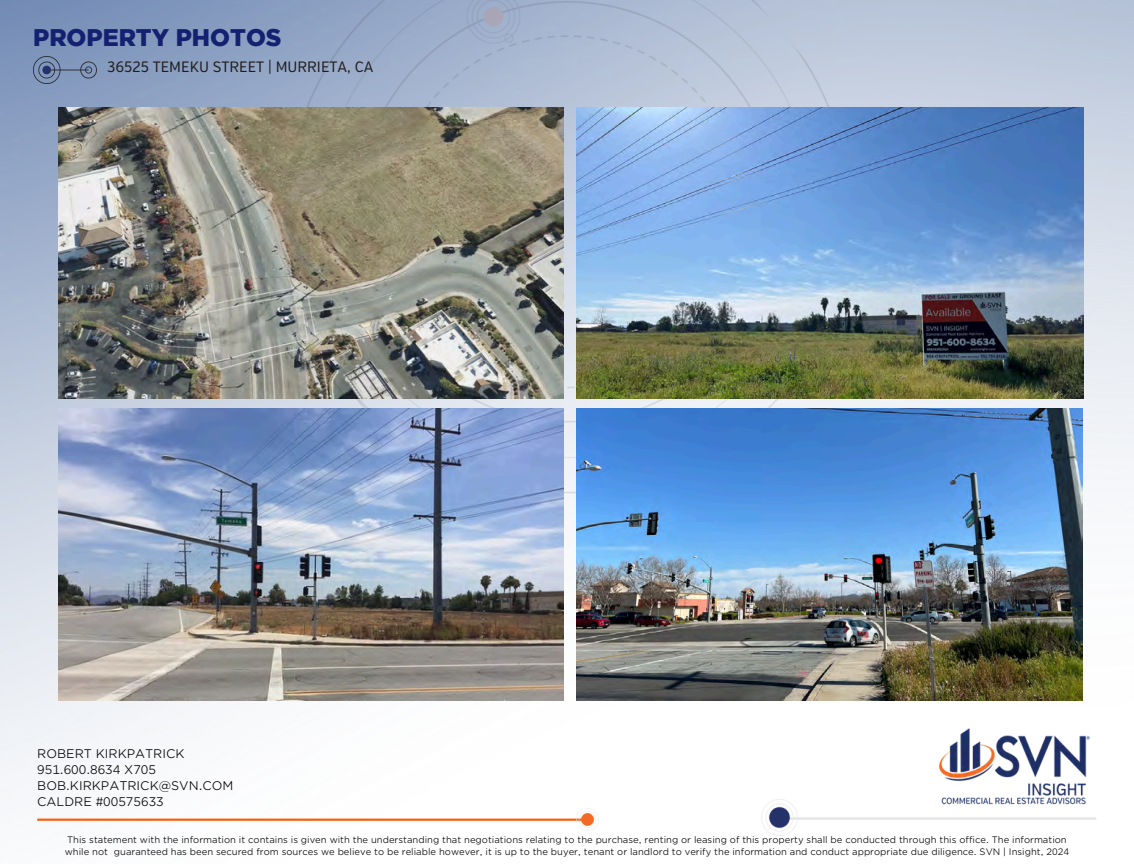
<style>
.page{position:relative;width:1134px;height:864px;background:#fff}
.page>*{position:absolute;margin:0;border:0;box-sizing:border-box;transform-origin:0 0}
.t1{font:900 24px "Gotham";color:#142070}
.t2{font:15px "Verb Cond";color:#211e1d}
.t3{font:12px/16px "Gotham Office";color:#000}
.t4{font:9px/12px "Gotham Office";color:#000}
</style>
<div class="page">
<img style="left:0;top:0;width:1134px;height:836px">
<img style="left:170px;top:0;width:793px;height:610px">
<img style="left:33px;top:56px;width:63px;height:27px">
<hr style="left:37px;top:819px;width:551px;height:2px;background:#f66010">
<hr style="left:774px;top:817px;width:322px;height:3px;background:#e3e3e3">
<img style="left:577px;top:809px;width:21px;height:21px">
<img style="left:762px;top:799px;width:36px;height:36px">
<img style="left:935px;top:724px;width:159px;height:84px">
<img style="left:58px;top:107px;width:505px;height:291px">
<img style="left:58px;top:409px;width:505px;height:291px">
<img style="left:577px;top:409px;width:505px;height:291px">
<img style="left:577px;top:107px;width:506px;height:292px">
<h3 class="t1" style="left:33px;top:28px;width:250px">PROPERTY PHOTOS</h3>
<p class="t2" style="left:107px;top:60px;width:268px">36525 TEMEKU STREET | MURRIETA, CA</p>
<p class="t3" style="left:37px;top:745px;width:198px">ROBERT KIRKPATRICK<br>951.600.8634 X705<br>BOB.KIRKPATRICK@SVN.COM<br>CALDRE #00575633</p>
<p class="t4" style="left:65px;top:834px;width:1006px">This statement with the information it contains is given with the understanding that negotiations relating to the purchase, renting or leasing of this property shall be conducted through this office. The information while not guaranteed has been secured from sources we believe to be reliable however, it is up to the buyer, tenant or landlord to verify the information and conduct appropriate due diligence. SVN | Insight, 2024</p>
</div>
